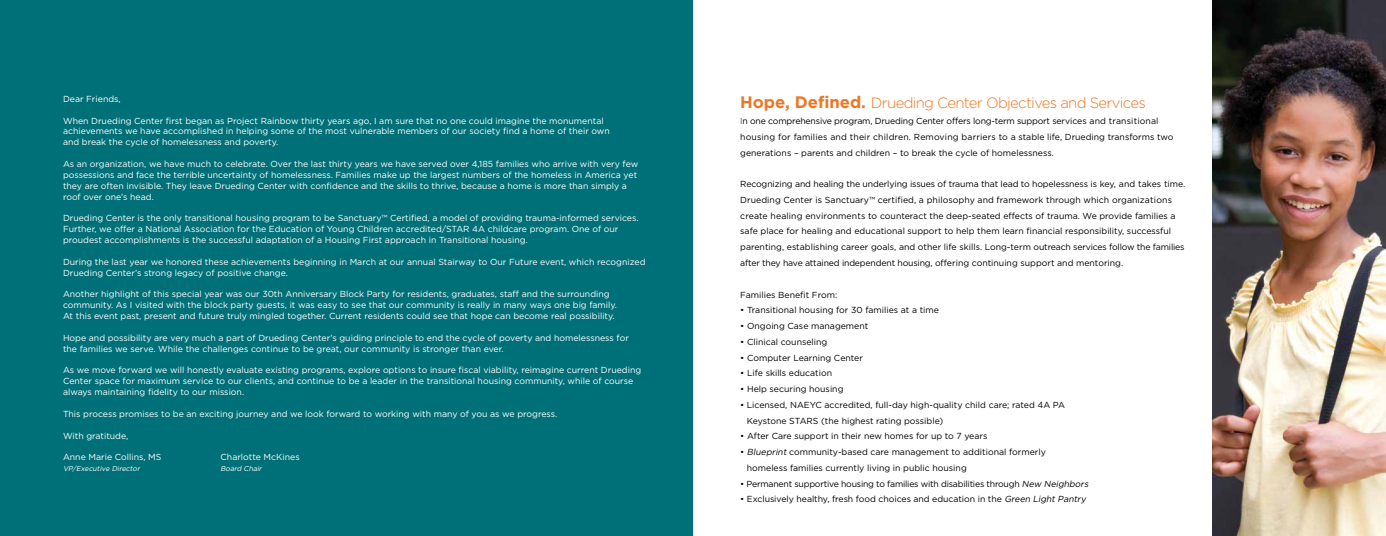
<style>
.page{position:relative;width:1386px;height:536px;background:#fff}
.page>*{position:absolute;margin:0;border:0;box-sizing:border-box;transform-origin:0 0}
.t1{font:300 14.88px "Gotham";letter-spacing:-.045em;color:#ee7622}
.t2{font:8.75px/10.8px "Gotham";color:#fff}
.t3{font:8.75px/15.8px "Gotham";color:#000}
.t4{font:8.75px "Gotham";letter-spacing:-.025em;color:#000}
.t5{font:italic 7px "Gotham";color:#fff}
.s1{font-weight:700;font-size:16.62px}
.s2{font-weight:300}
.s3{font-style:italic}
</style>
<div class="page">
<div style="left:0;top:0;width:693px;height:536px;background:#007078"></div>
<img style="left:1213px;top:0;width:173px;height:536px">
<p class="t2" style="left:63px;top:93px;width:59px">Dear Friends,</p>
<p class="t2" style="left:63px;top:115px;width:548px">When Drueding Center first began as Project Rainbow thirty years ago, I am sure that no one could imagine the monumental achievements we have accomplished in helping some of the most vulnerable members of our society find a home of their own and break the cycle of homelessness and poverty.</p>
<p class="t2" style="left:63px;top:158px;width:577px">As an organization, we have much to celebrate. Over the last thirty years we have served over 4,185 families who arrive with very few possessions and face the terrible uncertainty of homelessness. Families make up the largest numbers of the homeless in America yet they are often invisible. They leave Drueding Center with confidence and the skills to thrive, because a home is more than simply a roof over one’s head.</p>
<p class="t2" style="left:63px;top:212px;width:577px">Drueding Center is the only transitional housing program to be Sanctuary™ Certified, a model of providing trauma-informed services.<br>Further, we offer a National Association for the Education of Young Children accredited/STAR 4A childcare program. One of our proudest accomplishments is the successful adaptation of a Housing First approach in Transitional housing.</p>
<p class="t2" style="left:63px;top:256px;width:584px">During the last year we honored these achievements beginning in March at our annual Stairway to Our Future event, which recognized<br>Drueding Center’s strong legacy of positive change.</p>
<p class="t2" style="left:63px;top:288px;width:556px">Another highlight of this special year was our 30th Anniversary Block Party for residents, graduates, staff and the surrounding community. As I visited with the block party guests, it was easy to see that our community is really in many ways one big family.<br>At this event past, present and future truly mingled together. Current residents could see that hope can become real possibility.</p>
<p class="t2" style="left:63px;top:332px;width:567px">Hope and possibility are very much a part of Drueding Center’s guiding principle to end the cycle of poverty and homelessness for the families we serve. While the challenges continue to be great, our community is stronger than ever.</p>
<p class="t2" style="left:63px;top:364px;width:580px">As we move forward we will honestly evaluate existing programs, explore options to insure fiscal viability, reimagine current Drueding<br>Center space for maximum service to our clients, and continue to be a leader in the transitional housing community, while of course always maintaining fidelity to our mission.</p>
<p class="t2" style="left:63px;top:408px;width:496px">This process promises to be an exciting journey and we look forward to working with many of you as we progress.</p>
<p class="t2" style="left:63px;top:429px;width:67px">With gratitude,</p>
<p class="t2" style="left:63px;top:451px;width:100px">Anne Marie Collins, MS</p>
<p class="t2" style="left:220px;top:451px;width:81px">Charlotte McKines</p>
<p class="t5" style="left:63px;top:464px;width:80px">VP/Executive Director</p>
<p class="t5" style="left:220px;top:464px;width:44px">Board Chair</p>
<h1 class="t1" style="left:740px;top:95px;width:407px"><span class="s1">Hope, Defined.</span> Drueding Center Objectives and Services</h1>
<p class="t3" style="left:740px;top:113px;width:435px"><span class="s2">I</span>n one comprehensive program, Drueding Center offers long-term support services and transitional housing for families and their children. Removing barriers to a stable life, Drueding transforms two generations – parents and children – to break the cycle of homelessness.</p>
<p class="t3" style="left:740px;top:176px;width:447px">Recognizing and healing the underlying issues of trauma that lead to hopelessness is key, and takes time.<br>Drueding Center is Sanctuary™ certified, a philosophy and framework through which organizations create healing environments to counteract the deep-seated effects of trauma. We provide families a safe place for healing and educational support to help them learn financial responsibility, successful parenting, establishing career goals, and other life skills. Long-term outreach services follow the families after they have attained independent housing, offering continuing support and mentoring.</p>
<p class="t3" style="left:740px;top:286px;width:99px">Families Benefit From:</p>
<p class="t3" style="left:740px;top:302px;width:200px">• Transitional housing for 30 families at a time</p>
<p class="t3" style="left:740px;top:318px;width:130px">• Ongoing Case management</p>
<p class="t3" style="left:740px;top:333px;width:89px">• Clinical counseling</p>
<p class="t3" style="left:740px;top:349px;width:124px">• Computer Learning Center</p>
<p class="t3" style="left:740px;top:365px;width:93px">• Life skills education</p>
<p class="t3" style="left:740px;top:381px;width:105px">• Help securing housing</p>
<p class="t3" style="left:747px;top:396px;width:320px;text-indent:-7px">• Licensed, NAEYC accredited, full-day high-quality child care; rated 4A PA<br>Keystone STARS (the highest rating possible)</p>
<p class="t3" style="left:740px;top:428px;width:249px">• After Care support in their new homes for up to 7 years</p>
<p class="t3" style="left:747px;top:444px;width:301px;text-indent:-7px">• <span class="s3">Blueprint</span> community-based care management to additional formerly homeless families currently living in public housing</p>
<p class="t4" style="left:740px;top:478px;width:351px">• Permanent supportive housing to families with disabilities through <span class="s3">New Neighbors</span></p>
<p class="t3" style="left:740px;top:491px;width:349px">• Exclusively healthy, fresh food choices and education in the <span class="s3">Green Light Pantry</span></p>
</div>
